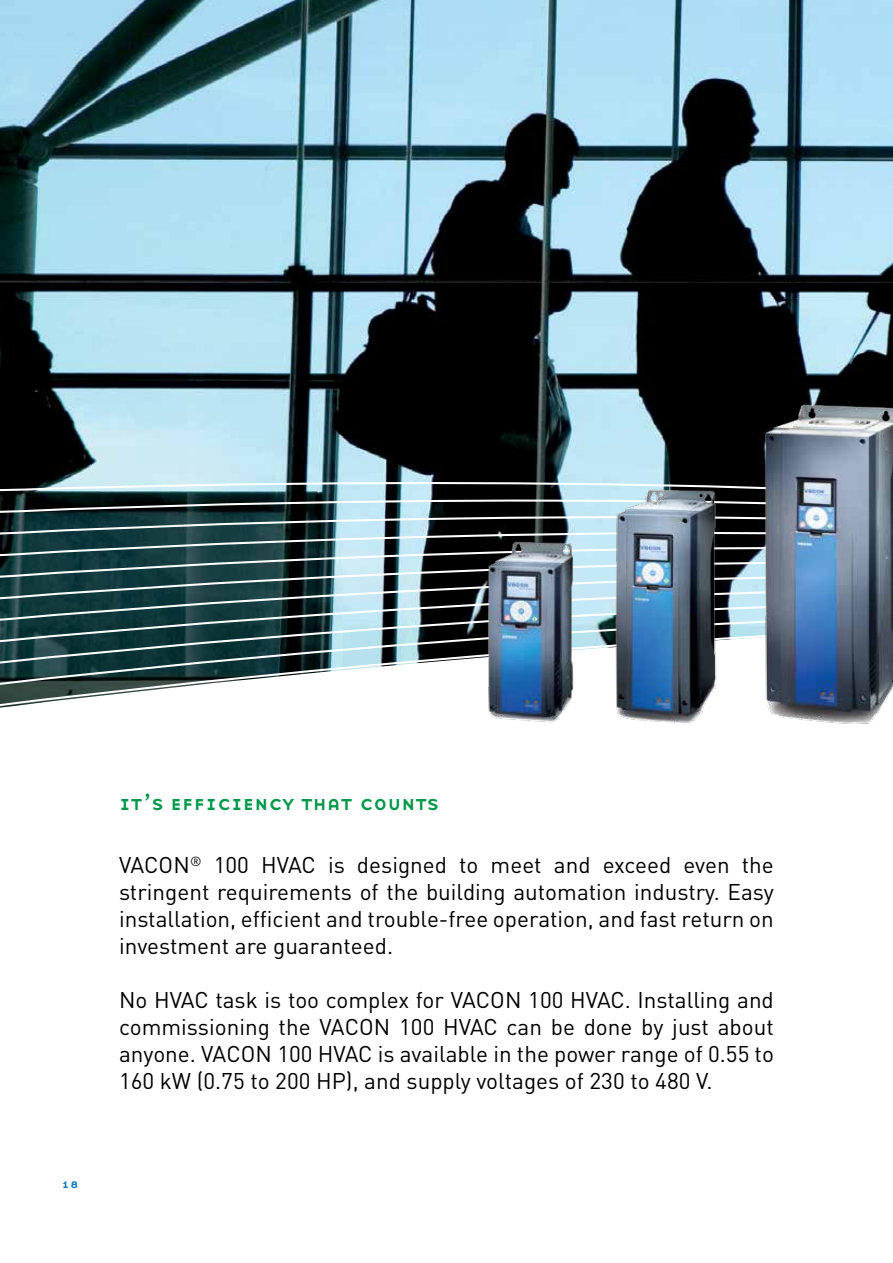
<style>
.page{position:relative;width:893px;height:1263px;background:#fff}
.page>*{position:absolute;margin:0;border:0;box-sizing:border-box;transform-origin:0 0}
.t1{font:22.5px/27px "DIN Pro";color:#000;text-align:justify}
.t2{font:21px "Base Nine SC";color:#00984a}
.t3{font:12.75px "Base Nine SC";color:#0077c1}
</style>
<div class="page">
<img style="left:0;top:0;width:893px;height:139px">
<svg style="left:0;top:139px;width:893px;height:585px;background:#60777f"></svg>
<img style="left:472px;top:522px;width:115px;height:202px">
<img style="left:600px;top:475px;width:135px;height:248px">
<img style="left:747px;top:387px;width:146px;height:337px">
<p class="t3" style="left:62px;top:1174px;width:19px">18</p>
<p class="t2" style="left:119px;top:789px;width:321px">it’s efficiency that counts</p>
<p class="t1" style="left:119px;top:849px;width:656px">VACON<sup>®</sup> 100 HVAC is designed to meet and exceed even the stringent requirements of the building automation industry. Easy installation, efficient and trouble-free operation, and fast return on investment are guaranteed.</p>
<p class="t1" style="left:119px;top:984px;width:656px">No HVAC task is too complex for VACON 100 HVAC. Installing and commissioning the VACON 100 HVAC can be done by just about anyone. VACON 100 HVAC is available in the power range of 0.55 to 160 kW (0.75 to 200 HP), and supply voltages of 230 to 480 V.</p>
</div>
